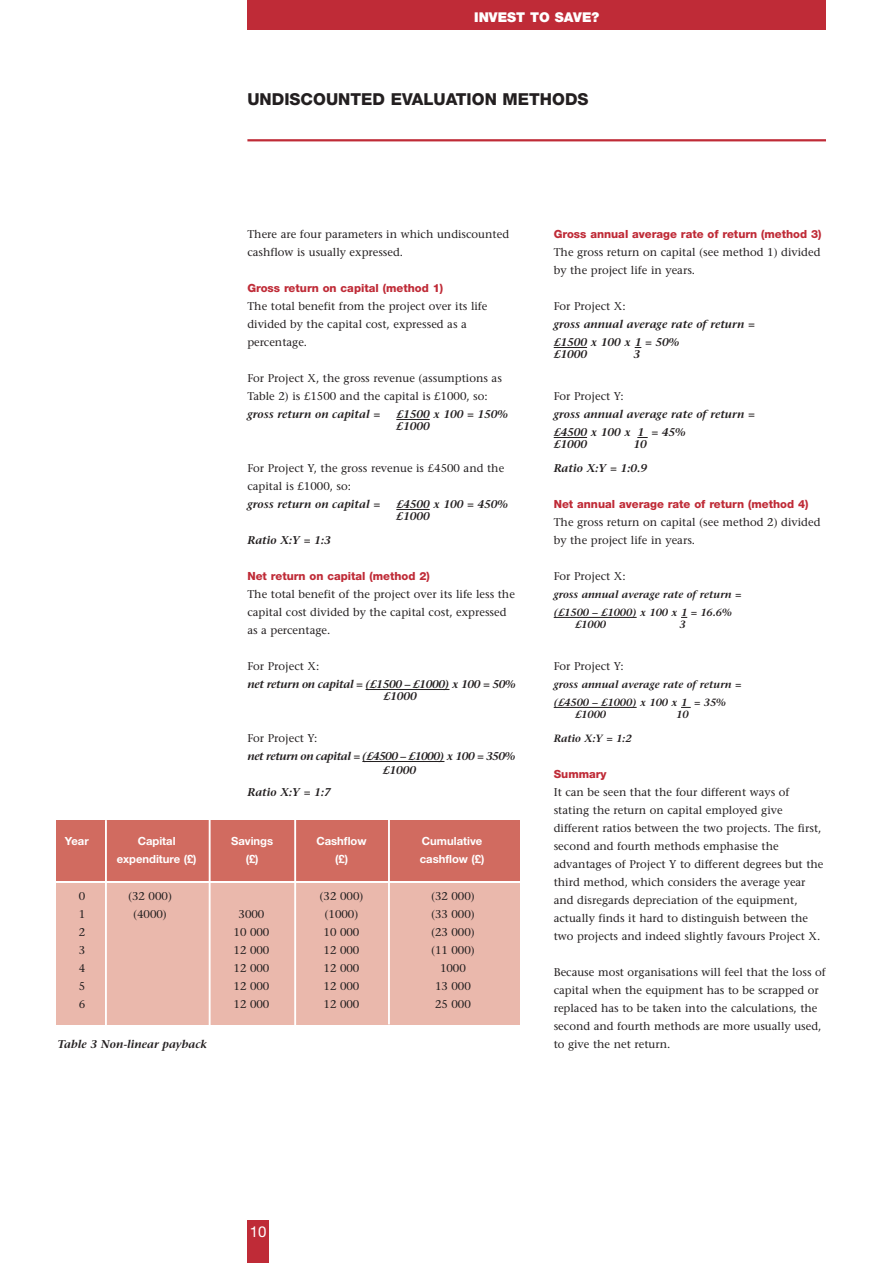
<style>
.page{position:relative;width:893px;height:1263px;background:#fff}
.page>*{position:absolute;margin:0;border:0;box-sizing:border-box;transform-origin:0 0}
.t1{font:800 16.5px "Helvetica Neue";color:#231f20}
.t2{font:15px "Helvetica Neue";color:#fff}
.t3{font:900 13.5px "Helvetica Neue";color:#fff}
.t4{font:11.25px/18px "Stone Serif";color:#231f20}
.t5{font:italic 600 11.25px/12px "Stone Serif";color:#231f20}
.t6{font:800 11.25px "Helvetica Neue";color:#bf2b37}
.t7{font:700 11.25px "Helvetica Neue";color:#fff}
.t8{font:italic 600 11.25px/13.5px "Stone Serif";letter-spacing:-.035em;color:#231f20}
.t9{font:italic 600 11.25px/12px "Stone Serif";letter-spacing:-.025em;color:#231f20}
.t10{font:italic 600 10.5px/18px "Stone Serif";color:#231f20}
</style>
<div class="page">
<div style="left:247px;top:1220px;width:22px;height:43px;background:#bf2b37"></div>
<div style="left:247px;top:0;width:579px;height:30px;background:#bf2b37"></div>
<hr style="left:396px;top:419px;width:33px;height:1px;background:#231f20">
<hr style="left:396px;top:509px;width:33px;height:1px;background:#231f20">
<hr style="left:365px;top:689px;width:84px;height:1px;background:#231f20">
<hr style="left:362px;top:761px;width:82px;height:1px;background:#231f20">
<hr style="left:553px;top:347px;width:34px;height:1px;background:#231f20">
<hr style="left:553px;top:437px;width:34px;height:1px;background:#231f20">
<hr style="left:553px;top:617px;width:83px;height:1px;background:#231f20">
<hr style="left:553px;top:707px;width:83px;height:1px;background:#231f20">
<hr style="left:247px;top:139px;width:579px;height:2px;background:#bf2b37">
<div style="left:56px;top:820px;width:463px;height:61px;background:#d16b60"></div>
<div style="left:56px;top:883px;width:463px;height:142px;background:#eab8ac"></div>
<hr style="left:105px;top:820px;width:2px;height:205px;background:#fff">
<hr style="left:209px;top:819px;width:1px;height:207px;background:#fff">
<hr style="left:294px;top:819px;width:2px;height:207px;background:#fff">
<hr style="left:388px;top:818px;width:2px;height:206px;background:#fff">
<p class="t3" style="left:474px;top:12px;width:127px">INVEST TO SAVE?</p>
<h1 class="t1" style="left:247px;top:94px;width:342px">UNDISCOUNTED EVALUATION METHODS</h1>
<p class="t4" style="left:247px;top:226px;width:263px">There are four parameters in which undiscounted cashflow is usually expressed.</p>
<p class="t6" style="left:247px;top:284px;width:197px">Gross return on capital (method 1)</p>
<p class="t4" style="left:247px;top:298px;width:241px">The total benefit from the project over its life divided by the capital cost, expressed as a percentage.</p>
<p class="t4" style="left:247px;top:370px;width:256px">For Project X, the gross revenue (assumptions as<br>Table 2) is £1500 and the capital is £1000, so:</p>
<p class="t5" style="left:247px;top:409px;width:134px">gross return on capital =</p>
<p class="t5" style="left:396px;top:409px;width:113px">£1500 x 100 = 150% £1000</p>
<p class="t4" style="left:247px;top:460px;width:258px">For Project Y, the gross revenue is £4500 and the capital is £1000, so:</p>
<p class="t5" style="left:247px;top:499px;width:134px">gross return on capital =</p>
<p class="t5" style="left:396px;top:499px;width:113px">£4500 x 100 = 450% £1000</p>
<p class="t5" style="left:247px;top:535px;width:85px">Ratio X:Y = 1:3</p>
<p class="t6" style="left:247px;top:572px;width:184px">Net return on capital (method 2)</p>
<p class="t4" style="left:247px;top:586px;width:269px">The total benefit of the project over its life less the capital cost divided by the capital cost, expressed as a percentage.</p>
<p class="t4" style="left:247px;top:658px;width:73px">For Project X:</p>
<p class="t9" style="left:383px;top:679px;width:133px;text-indent:-136px">net return on capital = (£1500 – £1000) x 100 = 50% £1000</p>
<p class="t4" style="left:247px;top:730px;width:71px">For Project Y:</p>
<p class="t8" style="left:383px;top:751px;width:134px;text-indent:-135px">net return on capital = (£4500 – £1000) x 100 = 350% £1000</p>
<p class="t5" style="left:247px;top:787px;width:85px">Ratio X:Y = 1:7</p>
<p class="t7" style="left:65px;top:837px;width:25px">Year</p>
<p class="t7" style="left:138px;top:837px;width:39px">Capital</p>
<p class="t7" style="left:231px;top:837px;width:44px">Savings</p>
<p class="t7" style="left:316px;top:837px;width:52px">Cashflow</p>
<p class="t7" style="left:422px;top:837px;width:62px">Cumulative</p>
<p class="t7" style="left:117px;top:855px;width:81px">expenditure (£)</p>
<p class="t7" style="left:246px;top:855px;width:14px">(£)</p>
<p class="t7" style="left:335px;top:855px;width:14px">(£)</p>
<p class="t7" style="left:420px;top:855px;width:66px">cashflow (£)</p>
<p class="t4" style="left:79px;top:889px;width:8px">0</p>
<p class="t4" style="left:128px;top:889px;width:45px">(32 000)</p>
<p class="t4" style="left:319px;top:889px;width:45px">(32 000)</p>
<p class="t4" style="left:431px;top:889px;width:45px">(32 000)</p>
<p class="t4" style="left:79px;top:907px;width:8px">1</p>
<p class="t4" style="left:133px;top:907px;width:35px">(4000)</p>
<p class="t4" style="left:238px;top:907px;width:27px">3000</p>
<p class="t4" style="left:324px;top:907px;width:35px">(1000)</p>
<p class="t4" style="left:431px;top:907px;width:45px">(33 000)</p>
<p class="t4" style="left:79px;top:925px;width:8px">2</p>
<p class="t4" style="left:233px;top:925px;width:37px">10 000</p>
<p class="t4" style="left:323px;top:925px;width:37px">10 000</p>
<p class="t4" style="left:431px;top:925px;width:45px">(23 000)</p>
<p class="t4" style="left:79px;top:943px;width:8px">3</p>
<p class="t4" style="left:233px;top:943px;width:37px">12 000</p>
<p class="t4" style="left:323px;top:943px;width:37px">12 000</p>
<p class="t4" style="left:431px;top:943px;width:45px">(11 000)</p>
<p class="t4" style="left:79px;top:961px;width:8px">4</p>
<p class="t4" style="left:233px;top:961px;width:37px">12 000</p>
<p class="t4" style="left:323px;top:961px;width:37px">12 000</p>
<p class="t4" style="left:440px;top:961px;width:27px">1000</p>
<p class="t4" style="left:79px;top:979px;width:8px">5</p>
<p class="t4" style="left:233px;top:979px;width:37px">12 000</p>
<p class="t4" style="left:323px;top:979px;width:37px">12 000</p>
<p class="t4" style="left:435px;top:979px;width:37px">13 000</p>
<p class="t4" style="left:79px;top:997px;width:8px">6</p>
<p class="t4" style="left:233px;top:997px;width:37px">12 000</p>
<p class="t4" style="left:323px;top:997px;width:37px">12 000</p>
<p class="t4" style="left:435px;top:997px;width:37px">25 000</p>
<p class="t5" style="left:57px;top:1039px;width:151px">Table 3 Non-linear payback</p>
<p class="t6" style="left:553px;top:230px;width:269px">Gross annual average rate of return (method 3)</p>
<p class="t4" style="left:553px;top:244px;width:268px">The gross return on capital (see method 1) divided by the project life in years.</p>
<p class="t4" style="left:553px;top:298px;width:73px">For Project X:</p>
<p class="t5" style="left:553px;top:316px;width:202px;line-height:18px">gross annual average rate of return = £1500 x 100 x 1 = 50%</p>
<p class="t5" style="left:553px;top:349px;width:35px">£1000</p>
<p class="t5" style="left:633px;top:349px;width:8px">3</p>
<p class="t4" style="left:553px;top:388px;width:71px">For Project Y:</p>
<p class="t5" style="left:553px;top:406px;width:202px;line-height:18px">gross annual average rate of return = £4500 x 100 x 1 = 45%</p>
<p class="t5" style="left:553px;top:439px;width:35px">£1000</p>
<p class="t5" style="left:553px;top:433px;width:95px;line-height:24px;text-align:right">10<br>Ratio X:Y = 1:0.9</p>
<p class="t6" style="left:553px;top:500px;width:256px">Net annual average rate of return (method 4)</p>
<p class="t4" style="left:553px;top:514px;width:268px">The gross return on capital (see method 2) divided by the project life in years.</p>
<p class="t4" style="left:553px;top:568px;width:73px">For Project X:</p>
<p class="t10" style="left:553px;top:587px;width:189px">gross annual average rate of return = (£1500 – £1000) x 100 x 1 = 16.6%</p>
<p class="t10" style="left:575px;top:617px;width:33px">£1000</p>
<p class="t10" style="left:679px;top:617px;width:8px">3</p>
<p class="t4" style="left:553px;top:658px;width:71px">For Project Y:</p>
<p class="t10" style="left:553px;top:677px;width:189px">gross annual average rate of return = (£4500 – £1000) x 100 x 1 = 35%</p>
<p class="t10" style="left:575px;top:707px;width:33px">£1000</p>
<p class="t10" style="left:676px;top:707px;width:14px">10</p>
<p class="t10" style="left:553px;top:731px;width:79px">Ratio X:Y = 1:2</p>
<p class="t6" style="left:553px;top:770px;width:54px">Summary</p>
<p class="t4" style="left:553px;top:784px;width:271px">It can be seen that the four different ways of stating the return on capital employed give different ratios between the two projects. The first, second and fourth methods emphasise the advantages of Project Y to different degrees but the third method, which considers the average year and disregards depreciation of the equipment, actually finds it hard to distinguish between the two projects and indeed slightly favours Project X.</p>
<p class="t4" style="left:553px;top:964px;width:273px">Because most organisations will feel that the loss of capital when the equipment has to be scrapped or replaced has to be taken into the calculations, the second and fourth methods are more usually used, to give the net return.</p>
<h2 class="t2" style="left:250px;top:1226px;width:18px">10</h2>
</div>
